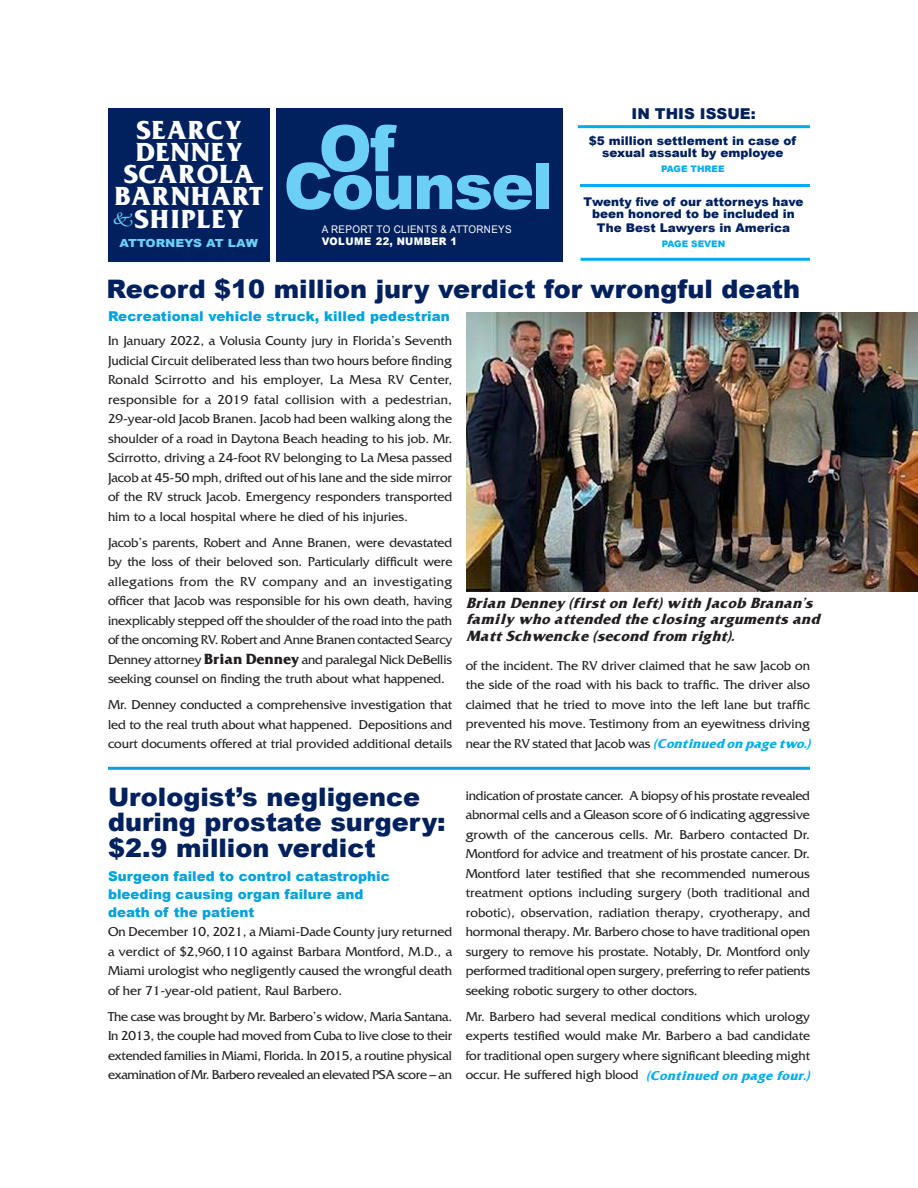
<style>
.page{position:relative;width:918px;height:1188px;background:#fff}
.page>*{position:absolute;margin:0;border:0;box-sizing:border-box;transform-origin:0 0}
.t1{font:900 64.2px "Arial";letter-spacing:-.03em;color:#6bcff6}
.t2{font:900 25.5px/25.5px "Arial";color:#00215d}
.t3{font:700 23.85px/22.4px "Friz Quadrata";color:#fff;text-align:center}
.t4{font:900 15px "Arial";color:#00215d}
.t5{font:13.5px/19.5px "Friz Quadrata Std";color:#231f20;text-align:justify}
.t6{font:900 13.5px/18px "Arial";color:#00a2df}
.t7{font:italic 700 13.5px/16.5px "Friz Quadrata";color:#231f20}
.t8{font:900 12px/12px "Arial";color:#00215d;text-align:center}
.t9{font:900 11.1px "Arial";color:#6bcff6;scale:1.1 1}
.t10{font:10.5px "Arial";letter-spacing:.03em;color:#fff;scale:.94 1}
.t11{font:900 10.5px "Arial";letter-spacing:.03em;color:#fff;scale:.94 1}
.t12{font:900 9px "Arial";color:#00aeef}
.s1{font-family:"Friz Quadrata";font-weight:700}
.s2{font-family:"Friz Quadrata";font-weight:700;font-style:italic;font-size:12px;color:#00aeef}
</style>
<div class="page">
<hr style="left:578px;top:125px;width:232px;height:3px;background:#00aeef">
<hr style="left:580px;top:184px;width:230px;height:3px;background:#00aeef">
<hr style="left:580px;top:258px;width:230px;height:3px;background:#00aeef">
<img style="left:466px;top:312px;width:452px;height:280px">
<hr style="left:108px;top:767px;width:702px;height:3px;background:#00a2df">
<div style="left:108px;top:108px;width:162px;height:154px;background:#00215d"></div>
<div style="left:276px;top:108px;width:287px;height:154px;background:#00215d"></div>
<h3 class="t3" style="left:114px;top:118px;width:151px">SEARCY<br>DENNEY<br>SCAROLA<br>BARNHART<br>SHIPLEY</h3>
<p class="t9" style="left:119px;top:235px;width:127px">ATTORNEYS AT LAW</p>
<h1 class="t1" style="left:319px;top:102px;width:78px">Of</h1>
<h1 class="t1" style="left:283px;top:139px;width:272px">Counsel</h1>
<p class="t10" style="left:322px;top:222px;width:204px">A REPORT TO CLIENTS &amp; ATTORNEYS</p>
<p class="t11" style="left:322px;top:233px;width:145px">VOLUME 22, NUMBER 1</p>
<p class="t4" style="left:632px;top:102px;width:126px">IN THIS ISSUE:</p>
<p class="t8" style="left:589px;top:134px;width:209px">$5 million settlement in case of sexual assault by employee</p>
<p class="t12" style="left:661px;top:162px;width:65px">PAGE THREE</p>
<p class="t8" style="left:583px;top:196px;width:222px">Twenty five of our attorneys have been honored to be included in</p>
<p class="t8" style="left:597px;top:221px;width:195px">The Best Lawyers in America</p>
<p class="t12" style="left:662px;top:237px;width:65px">PAGE SEVEN</p>
<h2 class="t2" style="left:106px;top:275px;width:695px">Record $10 million jury verdict for wrongful death</h2>
<p class="t6" style="left:108px;top:307px;width:344px">Recreational vehicle struck, killed pedestrian</p>
<p class="t5" style="left:108px;top:331px;width:346px">In January 2022, a Volusia County jury in Florida’s Seventh Judicial Circuit deliberated less than two hours before finding Ronald Scirrotto and his employer, La Mesa RV Center, responsible for a 2019 fatal collision with a pedestrian, 29-year-old Jacob Branen. Jacob had been walking along the shoulder of a road in Daytona Beach heading to his job. Mr.<br>Scirrotto, driving a 24-foot RV belonging to La Mesa passed Jacob at 45-50 mph, drifted out of his lane and the side mirror of the RV struck Jacob. Emergency responders transported him to a local hospital where he died of his injuries.</p>
<p class="t5" style="left:108px;top:533px;width:346px">Jacob’s parents, Robert and Anne Branen, were devastated by the loss of their beloved son. Particularly difficult were allegations from the RV company and an investigating officer that Jacob was responsible for his own death, having inexplicably stepped off the shoulder of the road into the path of the oncoming RV. Robert and Anne Branen contacted Searcy Denney attorney <span class="s1">Brian Denney</span> and paralegal Nick DeBellis seeking counsel on finding the truth about what happened.</p>
<p class="t5" style="left:108px;top:695px;width:346px">Mr. Denney conducted a comprehensive investigation that led to the real truth about what happened. Depositions and court documents offered at trial provided additional details</p>
<p class="t7" style="left:466px;top:594px;width:360px">Brian Denney (firston left)with Jacob Branan’s family whoattended theclosing argumentsand<br>MattSchwencke(second from right).</p>
<p class="t5" style="left:466px;top:656px;width:350px;text-align:left">of the incident. The RV driver claimed that he saw Jacob on the side of the road with his back to traffic. The driver also claimed that he tried to move into the left lane but traffic prevented his move. Testimony from an eyewitness driving near the RV stated that Jacob was <span class="s2">(Continued on pagetwo.)</span></p>
<h2 class="t2" style="left:108px;top:783px;width:339px">Urologist’s negligence during prostate surgery: $2.9 million verdict</h2>
<p class="t6" style="left:108px;top:866px;width:283px">Surgeon failed to control catastrophic bleeding causing organ failure and death of the patient</p>
<p class="t5" style="left:108px;top:922px;width:346px">On December 10, 2021, a Miami-Dade County jury returned a verdict of $2,960,110 against Barbara Montford, M.D., a Miami urologist who negligently caused the wrongful death of her 71-year-old patient, Raul Barbero.</p>
<p class="t5" style="left:108px;top:1007px;width:346px">The case was brought by Mr. Barbero’s widow, Maria Santana.<br>In 2013, the couple had moved from Cuba to live close to their extended families in Miami, Florida. In 2015, a routine physical examination of Mr. Barbero revealed an elevated PSA score – an</p>
<p class="t5" style="left:466px;top:786px;width:346px">indication of prostate cancer. A biopsy of his prostate revealed abnormal cells and a Gleason score of 6 indicating aggressive growth of the cancerous cells. Mr. Barbero contacted Dr.<br>Montford for advice and treatment of his prostate cancer. Dr.<br>Montford later testified that she recommended numerous treatment options including surgery (both traditional and robotic), observation, radiation therapy, cryotherapy, and hormonal therapy. Mr. Barbero chose to have traditional open surgery to remove his prostate. Notably, Dr. Montford only performed traditional open surgery, preferring to refer patients seeking robotic surgery to other doctors.</p>
<p class="t5" style="left:466px;top:1007px;width:350px;text-align:left">Mr. Barbero had several medical conditions which urology experts testified would make Mr. Barbero a bad candidate for traditional open surgery where significant bleeding might occur. He suffered high blood <span class="s2">(Continued on pagefour.)</span></p>
</div>
